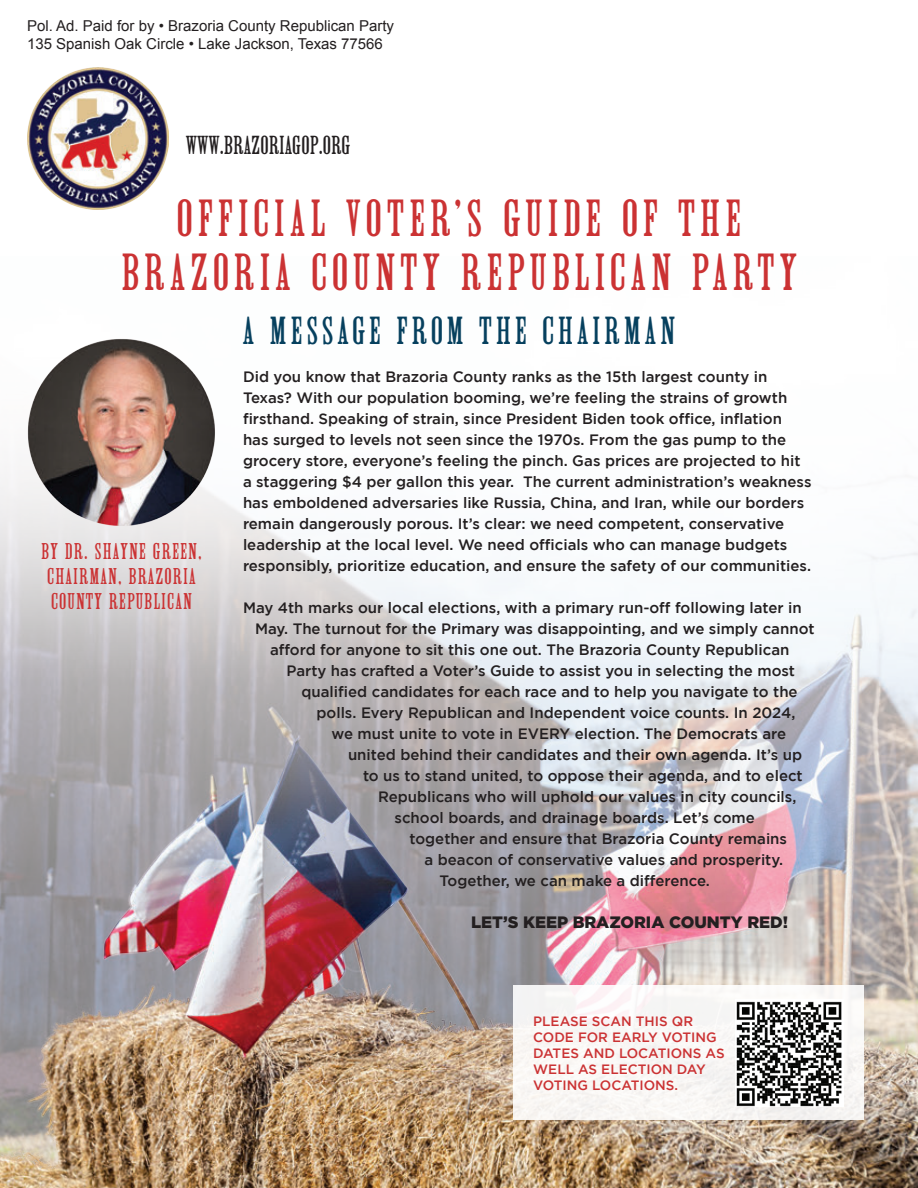
<style>
.page{position:relative;width:918px;height:1188px;background:#fff}
.page>*{position:absolute;margin:0;border:0;box-sizing:border-box;transform-origin:0 0}
.t1{font:48px/54px "Roman Wood Type JNL";letter-spacing:.1em;color:#cb3233;text-align:center}
.t2{font:36px "Roman Wood Type JNL";letter-spacing:.1em;color:#06405e}
.t3{font:24px "Roman Wood Type JNL";color:#231f20}
.t4{font:21px/25.2px "Roman Wood Type JNL";letter-spacing:.05em;color:#cb3233}
.t5{font:900 16.5px "Gotham";color:#231f20}
.t6{font:500 15px/21px "Gotham";color:#231f20}
.t7{font:15px/18px "Arial";color:#231f20}
.t8{font:500 13.5px/16.2px "Gotham";color:#cb3233}
</style>
<div class="page">
<img style="left:0;top:427px;width:918px;height:761px">
<img style="left:27px;top:68px;width:142px;height:141px">
<img style="left:28px;top:339px;width:187px;height:187px">
<div style="left:513px;top:986px;width:351px;height:134px;background:#f9f7f5"></div>
<img style="left:736px;top:1001px;width:106px;height:106px">
<p class="t7" style="left:27px;top:17px;width:369px">Pol. Ad. Paid for by • Brazoria County Republican Party<br>135 Spanish Oak Circle • Lake Jackson, Texas 77566</p>
<h3 class="t3" style="left:186px;top:131px;width:166px">WWW.BRAZORIAGOP.ORG</h3>
<h1 class="t1" style="left:121px;top:189px;width:677px">OFFICIAL VOTER’S GUIDE OF THE<br>BRAZORIA COUNTY REPUBLICAN PARTY</h1>
<h2 class="t2" style="left:243px;top:310px;width:434px">A MESSAGE FROM THE CHAIRMAN</h2>
<h3 class="t4" style="left:41px;top:538px;width:162px">BY DR. SHAYNE GREEN,<br>CHAIRMAN, BRAZORIA<br>COUNTY REPUBLICAN</h3>
<p class="t6" style="left:243px;top:366px;width:570px">Did you know that Brazoria County ranks as the 15th largest county in Texas? With our population booming, we’re feeling the strains of growth firsthand. Speaking of strain, since President Biden took office, inflation<br>has surged to levels not seen since the 1970s. From the gas pump to the grocery store, everyone’s feeling the pinch. Gas prices are projected to hit a staggering $4 per gallon this year. The current administration’s weakness has emboldened adversaries like Russia, China, and Iran, while our borders remain dangerously porous. It’s clear: we need competent, conservative leadership at the local level. We need officials who can manage budgets responsibly, prioritize education, and ensure the safety of our communities.</p>
<p class="t6" style="left:243px;top:597px;width:560px">May 4th marks our local elections, with a primary run-off following later in</p>
<p class="t6" style="left:255px;top:618px;width:561px">May. The turnout for the Primary was disappointing, and we simply cannot</p>
<p class="t6" style="left:270px;top:639px;width:521px">afford for anyone to sit this one out. The Brazoria County Republican</p>
<p class="t6" style="left:286px;top:660px;width:510px">Party has crafted a Voter’s Guide to assist you in selecting the most</p>
<p class="t6" style="left:302px;top:681px;width:498px">qualified candidates for each race and to help you navigate to the</p>
<p class="t6" style="left:316px;top:702px;width:480px">polls. Every Republican and Independent voice counts. In 2024,</p>
<p class="t6" style="left:332px;top:723px;width:456px">we must unite to vote in EVERY election. The Democrats are</p>
<p class="t6" style="left:348px;top:744px;width:456px">united behind their candidates and their own agenda. It’s up</p>
<p class="t6" style="left:363px;top:765px;width:441px">to us to stand united, to oppose their agenda, and to elect</p>
<p class="t6" style="left:378px;top:786px;width:420px">Republicans who will uphold our values in city councils,</p>
<p class="t6" style="left:394px;top:807px;width:362px">school boards, and drainage boards. Let’s come</p>
<p class="t6" style="left:410px;top:828px;width:379px">together and ensure that Brazoria County remains</p>
<p class="t6" style="left:424px;top:849px;width:360px">a beacon of conservative values and prosperity.</p>
<p class="t6" style="left:440px;top:870px;width:272px">Together, we can make a difference.</p>
<p class="t5" style="left:471px;top:913px;width:319px">LET’S KEEP BRAZORIA COUNTY RED!</p>
<p class="t8" style="left:533px;top:1012px;width:193px">PLEASE SCAN THIS QR<br>CODE FOR EARLY VOTING<br>DATES AND LOCATIONS AS<br>WELL AS ELECTION DAY<br>VOTING LOCATIONS.</p>
</div>
